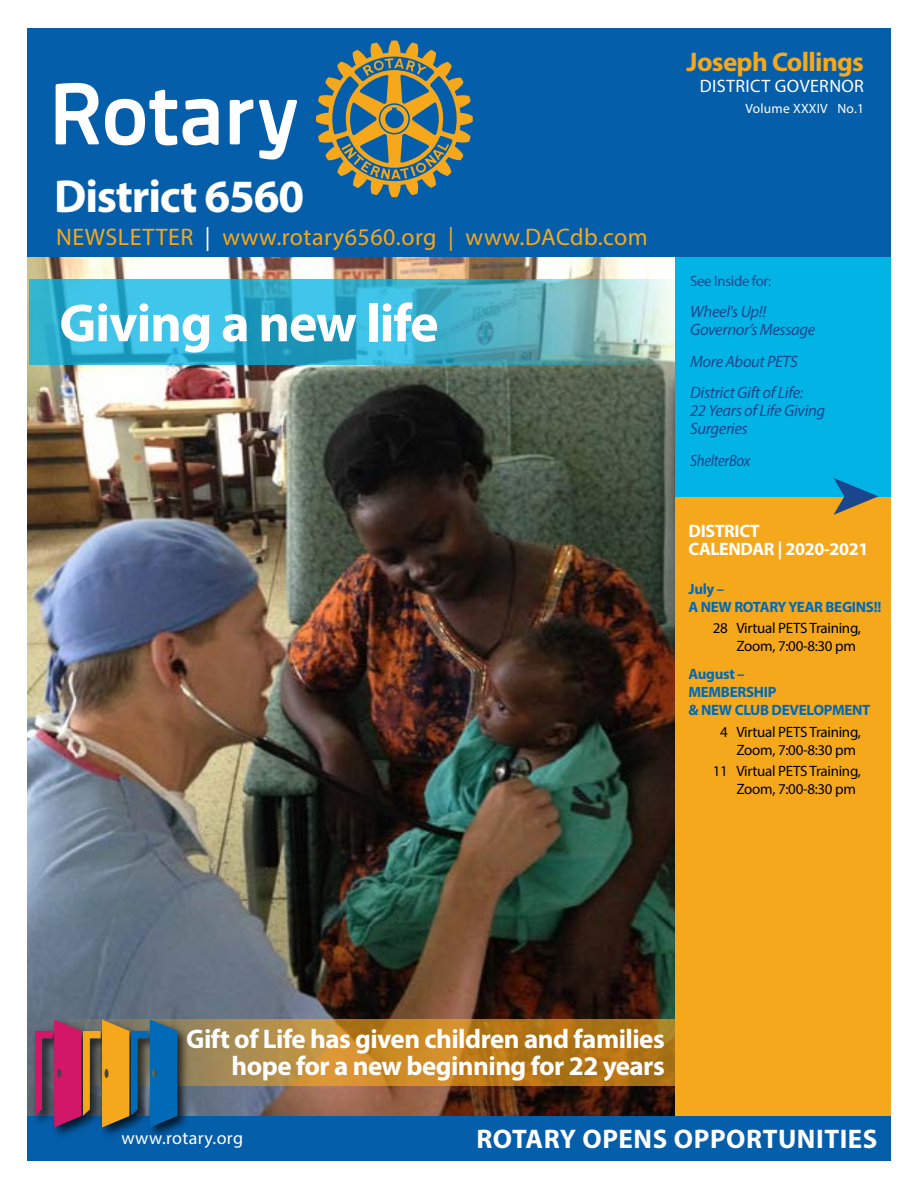
<style>
.page{position:relative;width:918px;height:1188px;background:#fff}
.page>*{position:absolute;margin:0;border:0;box-sizing:border-box;transform-origin:0 0}
.t1{font:700 54px "Myriad Pro";letter-spacing:-.02em;color:#fff}
.t2{font:700 46.5px "Myriad Pro";letter-spacing:-.025em;color:#fff}
.t3{font:700 27px/27px "Myriad Pro";letter-spacing:-.02em;color:#fff;text-align:right}
.t4{font:700 27px "Myriad Pro";letter-spacing:.02em;color:#fff}
.t5{font:700 27px "Myriad Pro";letter-spacing:-.025em;color:#f5a81c}
.t6{font:24px "Myriad Pro";letter-spacing:.02em;color:#f6a81c}
.t7{font:18px "Myriad Pro";letter-spacing:.02em;color:#fff}
.t8{font:700 18px/18px "Myriad Pro";letter-spacing:-.02em;color:#fff}
.t9{font:italic 16.5px/18px "Myriad Pro";letter-spacing:-.02em;color:#1a468e}
.t10{font:italic 16.5px "Myriad Pro";letter-spacing:-.02em;color:#1a468e;scale:.9 1}
.t11{font:15px/18px "Myriad Pro";letter-spacing:-.02em;color:#000}
.t12{font:700 15px/18px "Myriad Pro";letter-spacing:-.02em;color:#006ab6}
.t13{font:15px "Myriad Pro";letter-spacing:-.02em;color:#1a468e}
.t14{font:13.5px "Myriad Pro";letter-spacing:.02em;color:#fff}
.s1{color:#fff}
</style>
<div class="page">
<img style="left:27px;top:256px;width:648px;height:861px">
<svg style="left:29px;top:279px;width:646px;height:85px;background:#4eb6ce"></svg>
<div style="left:675px;top:492px;width:216px;height:631px;background:#f6a81c"></div>
<div style="left:675px;top:254px;width:216px;height:243px;background:#02b3e6"></div>
<div style="left:27px;top:1117px;width:864px;height:44px;background:#055eaa"></div>
<div style="left:27px;top:28px;width:864px;height:228px;background:#055eaa"></div>
<svg style="left:56px;top:83px;width:241px;height:77px"></svg>
<svg style="left:316px;top:40px;width:157px;height:157px"></svg>
<svg style="left:190px;top:1020px;width:485px;height:66px;background:#b9812b"></svg>
<div style="left:31px;top:1016px;width:159px;height:123px;background:#000;opacity:.75"></div>
<svg style="left:35px;top:1020px;width:142px;height:107px;background:#785b62"></svg>
<h2 class="t2" style="left:54px;top:166px;width:252px">District 6560</h2>
<h3 class="t6" style="left:56px;top:222px;width:593px">NEWSLETTER <span class="s1">|</span> www.rotary6560.org | www.DACdb.com</h3>
<h1 class="t1" style="left:59px;top:288px;width:381px">Giving a new life</h1>
<h3 class="t5" style="left:687px;top:44px;width:179px">Joseph Collings</h3>
<p class="t7" style="left:700px;top:75px;width:166px">DISTRICT GOVERNOR</p>
<p class="t14" style="left:745px;top:100px;width:120px">Volume XXXIV No.1</p>
<p class="t13" style="left:690px;top:271px;width:83px">See Inside for:</p>
<p class="t9" style="left:690px;top:302px;width:127px">Wheel's Up!!<br>Governor’s Message</p>
<p class="t9" style="left:690px;top:345px;width:115px;line-height:31.5px">More About PETS<br>District Gift of Life:</p>
<p class="t9" style="left:690px;top:401px;width:137px">22 Years of Life Giving<br>Surgeries</p>
<p class="t10" style="left:690px;top:450px;width:68px">ShelterBox</p>
<p class="t8" style="left:688px;top:522px;width:181px">DISTRICT<br>CALENDAR | 2020-2021</p>
<p class="t12" style="left:688px;top:579px;width:195px">July –<br>A NEW ROTARY YEAR BEGINS!!</p>
<p class="t11" style="left:736px;top:619px;width:126px;text-indent:-24px">28 Virtual PETS Training,<br>Zoom, 7:00-8:30 pm</p>
<p class="t12" style="left:688px;top:665px;width:183px">August –<br>MEMBERSHIP<br>&amp; NEW CLUB DEVELOPMENT</p>
<p class="t11" style="left:736px;top:723px;width:126px;text-indent:-16px">4 Virtual PETS Training,<br>Zoom, 7:00-8:30 pm</p>
<p class="t11" style="left:736px;top:762px;width:126px;text-indent:-24px">11 Virtual PETS Training,<br>Zoom, 7:00-8:30 pm</p>
<h3 class="t3" style="left:186px;top:1025px;width:480px">Gift of Life has given children and families hope for a new beginning for 22 years</h3>
<p class="t7" style="left:122px;top:1127px;width:123px">www.rotary.org</p>
<h3 class="t4" style="left:476px;top:1121px;width:403px">ROTARY OPENS OPPORTUNITIES</h3>
</div>
